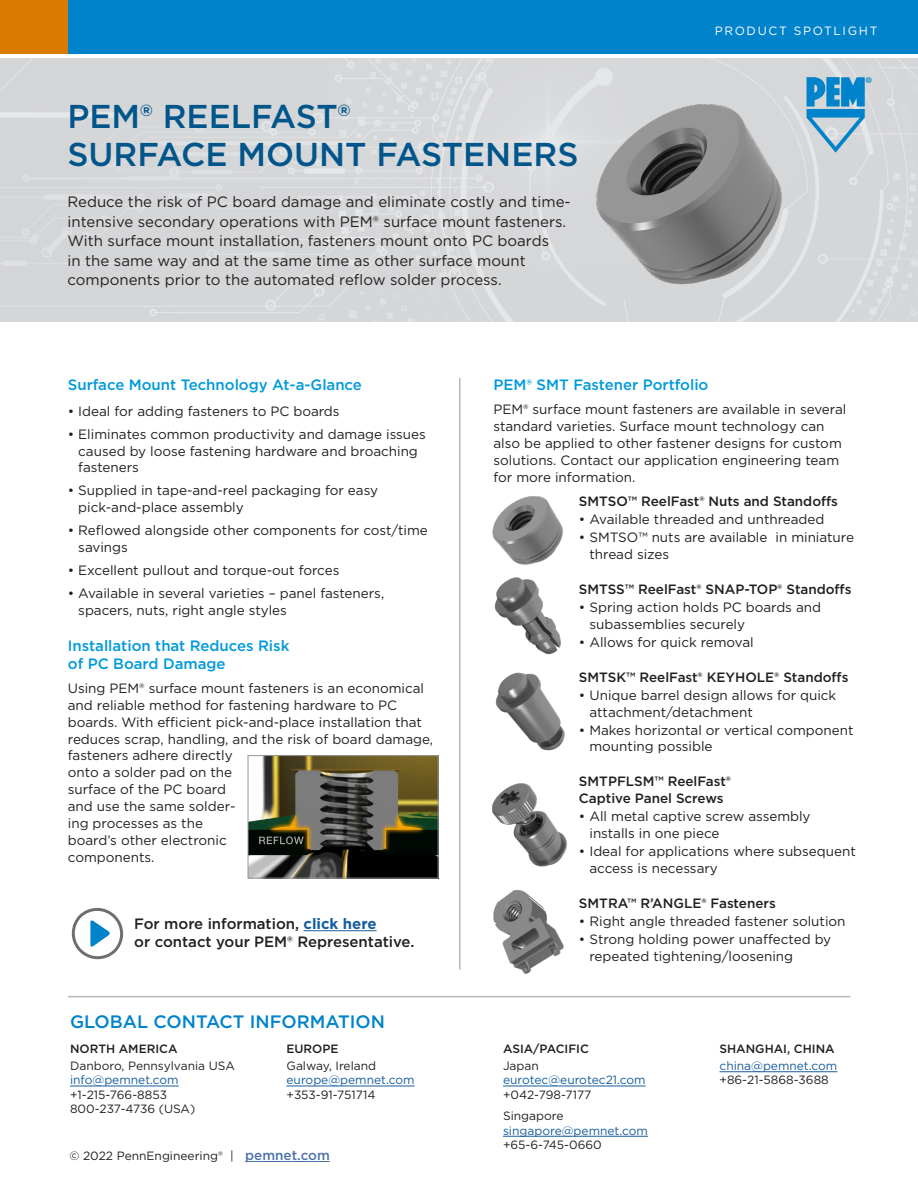
<style>
.page{position:relative;width:918px;height:1188px;background:#fff}
.page>*{position:absolute;margin:0;border:0;box-sizing:border-box;transform-origin:0 0}
.t1{font:500 33px/37.5px "Gotham";color:#00558b}
.t2{font:500 18px "Gotham";color:#0083ca}
.t3{font:15px/19.5px "Gotham";color:#231f20}
.t4{font:500 15px/18px "Gotham";color:#009ada}
.t5{font:500 15px "Gotham";color:#231f20}
.t6{font:13.5px/16.8px "Gotham";color:#231f20}
.t7{font:500 13.5px/16.8px "Gotham";color:#231f20}
.t8{font:500 13.5px "Gotham";color:#4d72ac}
.body_text{font:12px "Gotham";color:#231f20}
.t9{font:12px "Gotham";color:#175d9e}
.t10{font:500 12px "Gotham";color:#231f20}
.t11{font:12px "Gotham";letter-spacing:.14em;color:#fff}
.s1{font-weight:700;color:#175d9e}
</style>
<div class="page">
<div style="left:0;top:58px;width:918px;height:264px;background:#d5d6d8"></div>
<div style="left:68px;top:0;width:850px;height:54px;background:#0083ca"></div>
<div style="left:0;top:0;width:68px;height:54px;background:#db7a00"></div>
<svg style="left:807px;top:77px;width:65px;height:76px"></svg>
<hr style="left:459px;top:378px;width:1px;height:592px;background:#b8b8b8">
<hr style="left:304px;top:930px;width:73px;height:1px;background:#175d9e">
<svg style="left:72px;top:908px;width:51px;height:51px"></svg>
<img style="left:563px;top:93px;width:242px;height:227px">
<img style="left:492px;top:496px;width:71px;height:69px">
<img style="left:250px;top:757px;width:186px;height:119px">
<div style="left:248px;top:755px;width:190px;height:123px;border:1px solid #939598"></div>
<img style="left:494px;top:577px;width:67px;height:78px">
<img style="left:495px;top:672px;width:70px;height:79px">
<img style="left:492px;top:783px;width:75px;height:84px">
<img style="left:493px;top:890px;width:71px;height:84px">
<hr style="left:68px;top:996px;width:783px;height:1px;background:#b8b8b8">
<hr style="left:70px;top:1086px;width:109px;height:1px;background:#175d9e">
<hr style="left:287px;top:1086px;width:128px;height:1px;background:#175d9e">
<hr style="left:503px;top:1086px;width:143px;height:1px;background:#175d9e">
<hr style="left:503px;top:1136px;width:145px;height:1px;background:#175d9e">
<hr style="left:720px;top:1071px;width:117px;height:1px;background:#175d9e">
<hr style="left:245px;top:1161px;width:85px;height:1px;background:#4d72ac">
<p class="t1" style="left:68px;top:98px;width:512px">PEM® REELFAST®<br>SURFACE MOUNT FASTENERS</p>
<p class="t3" style="left:68px;top:192px;width:505px">Reduce the risk of PC board damage and eliminate costly and time&shy;intensive secondary operations with PEM® surface mount fasteners.<br>With surface mount installation, fasteners mount onto PC boards<br>in the same way and at the same time as other surface mount components prior to the automated reflow solder process.</p>
<p class="t11" style="left:715px;top:23px;width:164px">PRODUCT SPOTLIGHT</p>
<p class="t4" style="left:68px;top:376px;width:296px">Surface Mount Technology At-a-Glance</p>
<p class="t6" style="left:68px;top:402px;width:273px">• Ideal for adding fasteners to PC boards</p>
<p class="t6" style="left:78px;top:425px;width:349px;text-indent:-10px">• Eliminates common productivity and damage issues caused by loose fastening hardware and broaching fasteners</p>
<p class="t6" style="left:78px;top:482px;width:301px;text-indent:-10px">• Supplied in tape-and-reel packaging for easy pick-and-place assembly</p>
<p class="t6" style="left:78px;top:522px;width:351px;text-indent:-10px">• Reflowed alongside other components for cost/time savings</p>
<p class="t6" style="left:68px;top:561px;width:273px">• Excellent pullout and torque-out forces</p>
<p class="t6" style="left:78px;top:584px;width:308px;text-indent:-10px">• Available in several varieties – panel fasteners, spacers, nuts, right angle styles</p>
<p class="t4" style="left:68px;top:636px;width:223px">Installation that Reduces Risk of PC Board Damage</p>
<p class="t6" style="left:68px;top:680px;width:367px">Using PEM® surface mount fasteners is an economical and reliable method for fastening hardware to PC boards. With efficient pick-and-place installation that reduces scrap, handling, and the risk of board damage, fasteners adhere directly<br>onto a solder pad on the<br>surface of the PC board<br>and use the same solder-<br>ing processes as the<br>board’s other electronic<br>components.</p>
<p class="t5" style="left:134px;top:914px;width:244px">For more information, <span class="s1">click here</span></p>
<p class="t5" style="left:134px;top:932px;width:282px">or contact your PEM® Representative.</p>
<p class="t2" style="left:70px;top:1010px;width:316px">GLOBAL CONTACT INFORMATION</p>
<p class="t10" style="left:70px;top:1041px;width:109px">NORTH AMERICA</p>
<p class="body_text" style="left:70px;top:1058px;width:166px">Danboro, Pennsylvania USA</p>
<p class="t9" style="left:70px;top:1072px;width:110px">info@pemnet.com</p>
<p class="body_text" style="left:70px;top:1087px;width:99px">+1-215-766-8853</p>
<p class="body_text" style="left:70px;top:1101px;width:127px">800-237-4736 (USA)</p>
<p class="t10" style="left:287px;top:1041px;width:54px">EUROPE</p>
<p class="body_text" style="left:287px;top:1058px;width:91px">Galway, Ireland</p>
<p class="t9" style="left:287px;top:1072px;width:130px">europe@pemnet.com</p>
<p class="body_text" style="left:287px;top:1087px;width:90px">+353-91-751714</p>
<p class="body_text" style="left:70px;top:1148px;width:166px">© 2022 PennEngineering® |</p>
<p class="t8" style="left:245px;top:1146px;width:86px">pemnet.com</p>
<p class="t4" style="left:493px;top:376px;width:216px">PEM® SMT Fastener Portfolio</p>
<p class="t6" style="left:493px;top:401px;width:354px">PEM® surface mount fasteners are available in several standard varieties. Surface mount technology can also be applied to other fastener designs for custom solutions. Contact our application engineering team for more information.</p>
<p class="t7" style="left:579px;top:493px;width:261px">SMTSO™ ReelFast® Nuts and Standoffs</p>
<p class="t6" style="left:579px;top:511px;width:247px">• Available threaded and unthreaded</p>
<p class="t6" style="left:589px;top:529px;width:266px;text-indent:-11px">• SMTSO™ nuts are available in miniature thread sizes</p>
<p class="t7" style="left:579px;top:581px;width:274px">SMTSS™ ReelFast® SNAP-TOP® Standoffs</p>
<p class="t6" style="left:589px;top:599px;width:233px;text-indent:-11px">• Spring action holds PC boards and subassemblies securely</p>
<p class="t6" style="left:579px;top:633px;width:176px">• Allows for quick removal</p>
<p class="t7" style="left:579px;top:668px;width:271px">SMTSK™ ReelFast® KEYHOLE® Standoffs</p>
<p class="t6" style="left:589px;top:686px;width:248px;text-indent:-11px">• Unique barrel design allows for quick attachment/detachment</p>
<p class="t6" style="left:589px;top:721px;width:266px;text-indent:-11px">• Makes horizontal or vertical component mounting possible</p>
<p class="t7" style="left:579px;top:773px;width:154px">SMTPFLSM™ ReelFast®<br>Captive Panel Screws</p>
<p class="t6" style="left:589px;top:808px;width:223px;text-indent:-11px">• All metal captive screw assembly installs in one piece</p>
<p class="t6" style="left:589px;top:843px;width:268px;text-indent:-11px">• Ideal for applications where subsequent access is necessary</p>
<p class="t7" style="left:579px;top:895px;width:198px">SMTRA™ R’ANGLE® Fasteners</p>
<p class="t6" style="left:579px;top:912px;width:268px">• Right angle threaded fastener solution</p>
<p class="t6" style="left:589px;top:930px;width:243px;text-indent:-11px">• Strong holding power unaffected by repeated tightening/loosening</p>
<p class="t10" style="left:503px;top:1041px;width:87px">ASIA/PACIFIC</p>
<p class="body_text" style="left:503px;top:1058px;width:37px">Japan</p>
<p class="t9" style="left:503px;top:1072px;width:144px">eurotec@eurotec21.com</p>
<p class="body_text" style="left:503px;top:1087px;width:90px">+042-798-7177</p>
<p class="body_text" style="left:503px;top:1108px;width:62px">Singapore</p>
<p class="t9" style="left:503px;top:1123px;width:146px">singapore@pemnet.com</p>
<p class="body_text" style="left:503px;top:1137px;width:100px">+65-6-745-0660</p>
<p class="t10" style="left:720px;top:1041px;width:117px">SHANGHAI, CHINA</p>
<p class="t9" style="left:720px;top:1058px;width:119px">china@pemnet.com</p>
<p class="body_text" style="left:720px;top:1072px;width:111px">+86-21-5868-3688</p>
</div>
